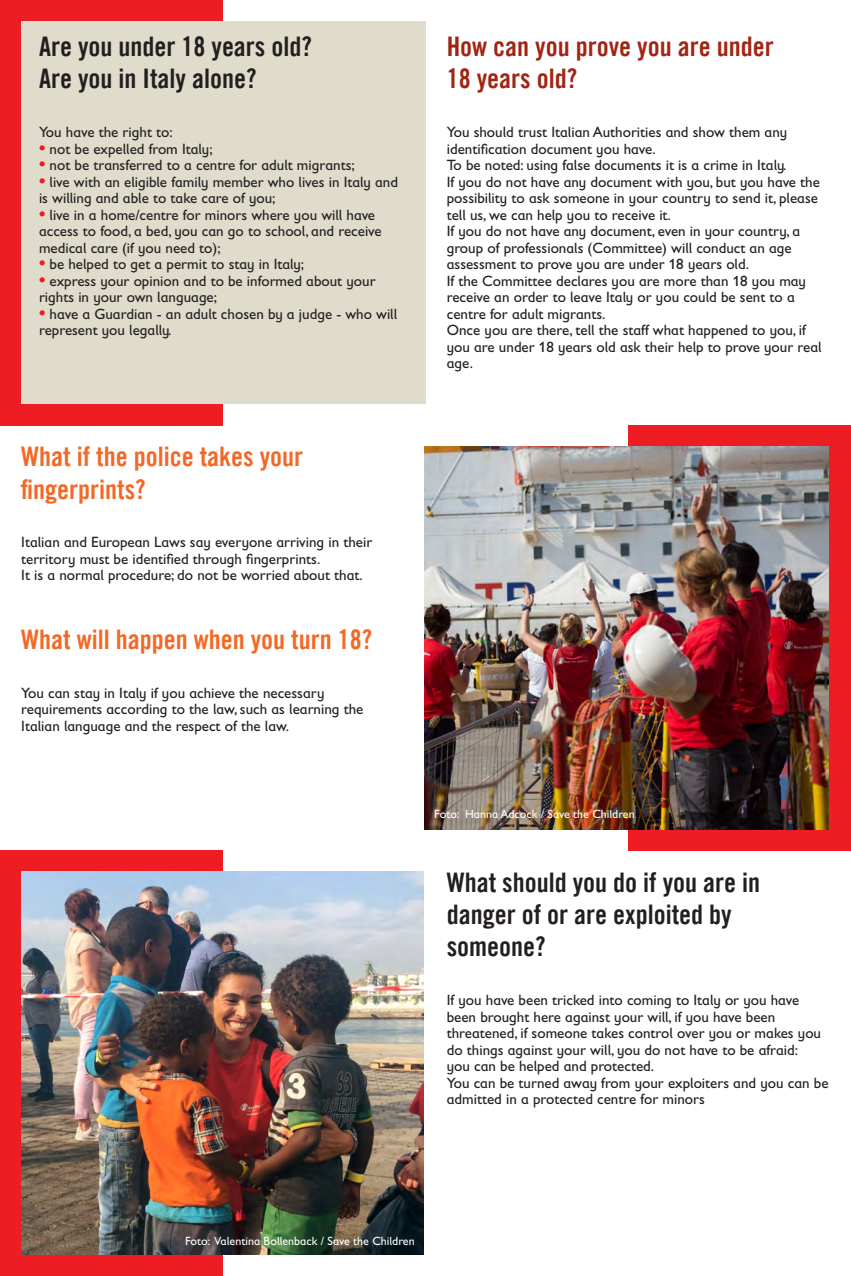
<style>
.page{position:relative;width:851px;height:1276px;background:#fff}
.page>*{position:absolute;margin:0;border:0;box-sizing:border-box;transform-origin:0 0}
.t1{font:27px/32.4px "Trade Gothic LT Com Bd Cn 20";color:#231f20}
.t2{font:27px/32.4px "Trade Gothic LT Com Bd Cn 20";color:#f36824}
.t3{font:27px/32.4px "Trade Gothic LT Com Bd Cn 20";color:#a12514}
.t4{font:15px/16.5px "Gill Sans Infant Std";color:#231f20}
.t5{font:12px "Gill Sans Infant Std";color:#fff}
.s1{font-weight:700;font-size:18px;color:#ee1d23}
</style>
<div class="page">
<div style="left:0;top:850px;width:222px;height:426px;background:#ee1d23"></div>
<img style="left:21px;top:872px;width:403px;height:382px">
<div style="left:0;top:0;width:222px;height:425px;background:#ee1d23"></div>
<div style="left:21px;top:21px;width:404px;height:383px;background:#e0dccb"></div>
<div style="left:628px;top:425px;width:222px;height:425px;background:#ee1d23"></div>
<img style="left:424px;top:446px;width:404px;height:383px">
<h1 class="t1" style="left:39px;top:30px;width:274px">Are you under 18 years old?<br>Are you in Italy alone?</h1>
<p class="t4" style="left:39px;top:124px;width:135px">You have the right to:</p>
<p class="t4" style="left:39px;top:140px;width:175px"><span class="s1">•</span> not be expelled from Italy;</p>
<p class="t4" style="left:39px;top:157px;width:317px"><span class="s1">•</span> not be transferred to a centre for adult migrants;</p>
<p class="t4" style="left:39px;top:173px;width:360px"><span class="s1">•</span> live with an eligible family member who lives in Italy and is willing and able to take care of you;</p>
<p class="t4" style="left:39px;top:206px;width:344px"><span class="s1">•</span> live in a home/centre for minors where you will have access to food, a bed, you can go to school, and receive medical care (if you need to);</p>
<p class="t4" style="left:39px;top:256px;width:267px"><span class="s1">•</span> be helped to get a permit to stay in Italy;</p>
<p class="t4" style="left:39px;top:272px;width:338px"><span class="s1">•</span> express your opinion and to be informed about your rights in your own language;</p>
<p class="t4" style="left:39px;top:305px;width:359px"><span class="s1">•</span> have a Guardian - an adult chosen by a judge - who will represent you legally.</p>
<h1 class="t2" style="left:21px;top:440px;width:283px">What if the police takes your fingerprints?</h1>
<p class="t4" style="left:21px;top:534px;width:352px">Italian and European Laws say everyone arriving in their territory must be identified through fingerprints.<br>It is a normal procedure; do not be worried about that.</p>
<h1 class="t2" style="left:21px;top:623px;width:352px">What will happen when you turn 18?</h1>
<p class="t4" style="left:21px;top:684px;width:343px">You can stay in Italy if you achieve the necessary requirements according to the law, such as learning the<br>Italian language and the respect of the law.</p>
<h1 class="t3" style="left:446px;top:30px;width:328px">How can you prove you are under<br>18 years old?</h1>
<p class="t4" style="left:446px;top:124px;width:376px">You should trust Italian Authorities and show them any identification document you have.<br>To be noted: using false documents it is a crime in Italy.<br>If you do not have any document with you, but you have the possibility to ask someone in your country to send it, please tell us, we can help you to receive it.<br>If you do not have any document, even in your country, a group of professionals (Committee) will conduct an age assessment to prove you are under 18 years old.<br>If the Committee declares you are more than 18 you may receive an order to leave Italy or you could be sent to a centre for adult migrants.<br>Once you are there, tell the staff what happened to you, if you are under 18 years old ask their help to prove your real age.</p>
<p class="t5" style="left:434px;top:807px;width:202px">Foto: Hanna Adcock / Save the Children</p>
<h1 class="t1" style="left:446px;top:865px;width:315px">What should you do if you are in danger of or are exploited by someone?</h1>
<p class="t4" style="left:446px;top:992px;width:383px">If you have been tricked into coming to Italy or you have been brought here against your will, if you have been threatened, if someone takes control over you or makes you do things against your will, you do not have to be afraid:<br>you can be helped and protected.<br>You can be turned away from your exploiters and you can be admitted in a protected centre for minors</p>
<p class="t5" style="left:185px;top:1234px;width:231px">Foto: Valentina Bollenback / Save the Children</p>
</div>
